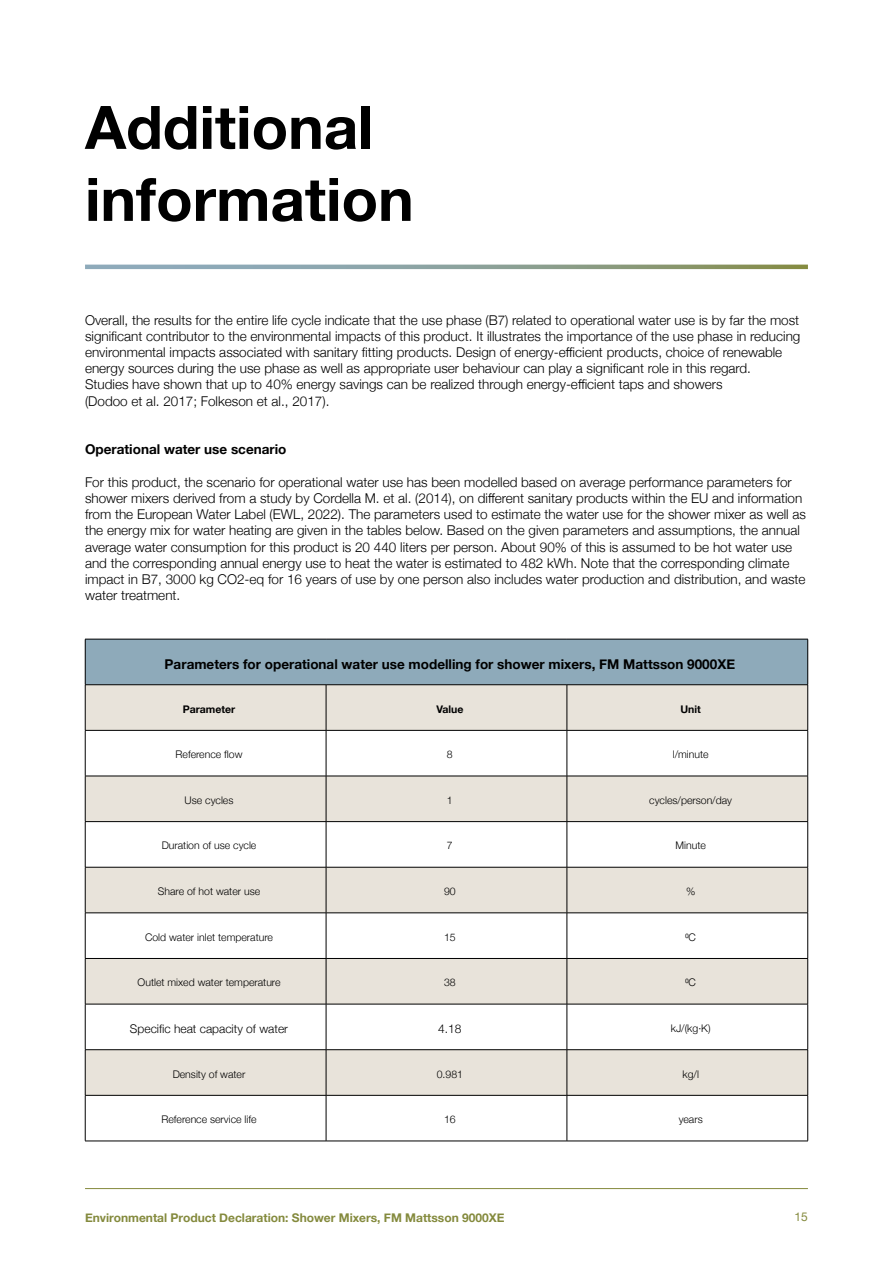
<style>
.page{position:relative;width:893px;height:1263px;background:#fff}
.page>*{position:absolute;margin:0;border:0;box-sizing:border-box;transform-origin:0 0}
.t1{font:700 60px/72px "Helvetica Neue";color:#000}
.t2{font:300 13.5px/16.2px "Helvetica Neue";color:#000}
.t3{font:700 13.5px "Helvetica Neue";color:#000}
.t4{font:700 12px "Helvetica Neue";color:#848a3d}
.t5{font:300 12px "Helvetica Neue";color:#000}
.t6{font:12px "Helvetica Neue";color:#848a3d}
.t7{font:300 10.5px "Helvetica Neue";color:#000}
.t8{font:700 10.5px "Helvetica Neue";color:#000}
</style>
<div class="page">
<svg style="left:85px;top:265px;width:723px;height:4px;background:#8b9f93"></svg>
<hr style="left:85px;top:1188px;width:723px;height:1px;background:#848a3d">
<div style="left:85px;top:639px;width:723px;height:46px;background:#8eaaba"></div>
<svg style="left:86px;top:685px;width:721px;height:410px;fill:#e8e3da"></svg>
<hr style="left:85px;top:685px;width:1px;height:45px;background:#000">
<hr style="left:326px;top:685px;width:1px;height:45px;background:#000">
<hr style="left:567px;top:685px;width:1px;height:45px;background:#000">
<hr style="left:807px;top:685px;width:1px;height:45px;background:#000">
<hr style="left:85px;top:730px;width:241px;height:1px;background:#000">
<hr style="left:85px;top:730px;width:1px;height:46px;background:#000">
<hr style="left:326px;top:730px;width:241px;height:1px;background:#000">
<hr style="left:326px;top:730px;width:1px;height:46px;background:#000">
<hr style="left:567px;top:730px;width:241px;height:1px;background:#000">
<hr style="left:567px;top:730px;width:1px;height:46px;background:#000">
<hr style="left:807px;top:730px;width:1px;height:46px;background:#000">
<hr style="left:85px;top:776px;width:241px;height:1px;background:#000">
<hr style="left:85px;top:776px;width:1px;height:45px;background:#000">
<hr style="left:326px;top:776px;width:241px;height:1px;background:#000">
<hr style="left:326px;top:776px;width:1px;height:45px;background:#000">
<hr style="left:567px;top:776px;width:241px;height:1px;background:#000">
<hr style="left:567px;top:776px;width:1px;height:45px;background:#000">
<hr style="left:807px;top:776px;width:1px;height:45px;background:#000">
<hr style="left:85px;top:821px;width:241px;height:1px;background:#000">
<hr style="left:85px;top:822px;width:1px;height:45px;background:#000">
<hr style="left:326px;top:821px;width:241px;height:1px;background:#000">
<hr style="left:326px;top:822px;width:1px;height:45px;background:#000">
<hr style="left:567px;top:821px;width:241px;height:1px;background:#000">
<hr style="left:567px;top:822px;width:1px;height:45px;background:#000">
<hr style="left:807px;top:822px;width:1px;height:45px;background:#000">
<hr style="left:85px;top:867px;width:241px;height:1px;background:#000">
<hr style="left:85px;top:867px;width:1px;height:46px;background:#000">
<hr style="left:326px;top:867px;width:241px;height:1px;background:#000">
<hr style="left:326px;top:867px;width:1px;height:46px;background:#000">
<hr style="left:567px;top:867px;width:241px;height:1px;background:#000">
<hr style="left:567px;top:867px;width:1px;height:46px;background:#000">
<hr style="left:807px;top:867px;width:1px;height:46px;background:#000">
<hr style="left:85px;top:912px;width:241px;height:1px;background:#000">
<hr style="left:85px;top:913px;width:1px;height:45px;background:#000">
<hr style="left:326px;top:912px;width:241px;height:1px;background:#000">
<hr style="left:326px;top:913px;width:1px;height:45px;background:#000">
<hr style="left:567px;top:912px;width:241px;height:1px;background:#000">
<hr style="left:567px;top:913px;width:1px;height:45px;background:#000">
<hr style="left:807px;top:913px;width:1px;height:45px;background:#000">
<hr style="left:85px;top:958px;width:241px;height:1px;background:#000">
<hr style="left:85px;top:959px;width:1px;height:45px;background:#000">
<hr style="left:326px;top:958px;width:241px;height:1px;background:#000">
<hr style="left:326px;top:959px;width:1px;height:45px;background:#000">
<hr style="left:567px;top:958px;width:241px;height:1px;background:#000">
<hr style="left:567px;top:959px;width:1px;height:45px;background:#000">
<hr style="left:807px;top:959px;width:1px;height:45px;background:#000">
<hr style="left:85px;top:1050px;width:1px;height:45px;background:#000">
<hr style="left:326px;top:1050px;width:1px;height:45px;background:#000">
<hr style="left:567px;top:1050px;width:1px;height:45px;background:#000">
<hr style="left:807px;top:1050px;width:1px;height:45px;background:#000">
<hr style="left:85px;top:1095px;width:241px;height:1px;background:#000">
<hr style="left:85px;top:1095px;width:1px;height:46px;background:#000">
<hr style="left:326px;top:1095px;width:241px;height:1px;background:#000">
<hr style="left:326px;top:1095px;width:1px;height:46px;background:#000">
<hr style="left:567px;top:1095px;width:241px;height:1px;background:#000">
<hr style="left:567px;top:1095px;width:1px;height:46px;background:#000">
<hr style="left:807px;top:1095px;width:1px;height:46px;background:#000">
<hr style="left:85px;top:1141px;width:241px;height:1px;background:#000">
<hr style="left:326px;top:1141px;width:241px;height:1px;background:#000">
<hr style="left:567px;top:1141px;width:241px;height:1px;background:#000">
<hr style="left:85px;top:639px;width:241px;height:1px;background:#000">
<hr style="left:85px;top:639px;width:1px;height:45px;background:#000">
<hr style="left:326px;top:639px;width:241px;height:1px;background:#000">
<hr style="left:567px;top:639px;width:241px;height:1px;background:#000">
<hr style="left:807px;top:639px;width:1px;height:45px;background:#000">
<hr style="left:85px;top:684px;width:241px;height:1px;background:#000">
<hr style="left:326px;top:684px;width:241px;height:1px;background:#000">
<hr style="left:567px;top:684px;width:241px;height:1px;background:#000">
<hr style="left:85px;top:1004px;width:241px;height:1px;background:#000">
<hr style="left:85px;top:1004px;width:1px;height:45px;background:#000">
<hr style="left:326px;top:1004px;width:241px;height:1px;background:#000">
<hr style="left:326px;top:1004px;width:1px;height:45px;background:#000">
<hr style="left:567px;top:1004px;width:241px;height:1px;background:#000">
<hr style="left:567px;top:1004px;width:1px;height:45px;background:#000">
<hr style="left:807px;top:1004px;width:1px;height:45px;background:#000">
<hr style="left:85px;top:1049px;width:241px;height:1px;background:#000">
<hr style="left:326px;top:1049px;width:241px;height:1px;background:#000">
<hr style="left:567px;top:1049px;width:241px;height:1px;background:#000">
<h1 class="t1" style="left:85px;top:93px;width:330px">Additional information</h1>
<p class="t2" style="left:85px;top:311px;width:717px">Overall, the results for the entire life cycle indicate that the use phase (B7) related to operational water use is by far the most significant contributor to the environmental impacts of this product. It illustrates the importance of the use phase in reducing environmental impacts associated with sanitary fitting products. Design of energy-efficient products, choice of renewable energy sources during the use phase as well as appropriate user behaviour can play a significant role in this regard.<br>Studies have shown that up to 40% energy savings can be realized through energy-efficient taps and showers<br>(Dodoo et al. 2017; Folkeson et al., 2017).</p>
<p class="t3" style="left:85px;top:439px;width:203px">Operational water use scenario</p>
<p class="t2" style="left:85px;top:473px;width:722px">For this product, the scenario for operational water use has been modelled based on average performance parameters for shower mixers derived from a study by Cordella M. et al. (2014), on different sanitary products within the EU and information from the European Water Label (EWL, 2022). The parameters used to estimate the water use for the shower mixer as well as the energy mix for water heating are given in the tables below. Based on the given parameters and assumptions, the annual average water consumption for this product is 20 440 liters per person. About 90% of this is assumed to be hot water use and the corresponding annual energy use to heat the water is estimated to 482 kWh. Note that the corresponding climate impact in B7, 3000 kg CO2-eq for 16 years of use by one person also includes water production and distribution, and waste water treatment.</p>
<p class="t3" style="left:165px;top:653px;width:572px">Parameters for operational water use modelling for shower mixers, FM Mattsson 9000XE</p>
<p class="t8" style="left:183px;top:701px;width:54px">Parameter</p>
<p class="t8" style="left:436px;top:701px;width:29px">Value</p>
<p class="t8" style="left:680px;top:701px;width:22px">Unit</p>
<p class="t7" style="left:176px;top:746px;width:68px">Reference flow</p>
<p class="t7" style="left:447px;top:746px;width:7px">8</p>
<p class="t7" style="left:673px;top:746px;width:37px">l/minute</p>
<p class="t7" style="left:185px;top:792px;width:50px">Use cycles</p>
<p class="t7" style="left:447px;top:792px;width:7px">1</p>
<p class="t7" style="left:649px;top:792px;width:84px">cycles/person/day</p>
<p class="t7" style="left:162px;top:837px;width:96px">Duration of use cycle</p>
<p class="t7" style="left:447px;top:837px;width:7px">7</p>
<p class="t7" style="left:675px;top:837px;width:32px">Minute</p>
<p class="t7" style="left:158px;top:883px;width:104px">Share of hot water use</p>
<p class="t7" style="left:444px;top:883px;width:13px">90</p>
<p class="t7" style="left:686px;top:883px;width:11px">%</p>
<p class="t7" style="left:145px;top:928px;width:129px">Cold water inlet temperature</p>
<p class="t7" style="left:444px;top:928px;width:13px">15</p>
<p class="t7" style="left:685px;top:928px;width:12px">⁰C</p>
<p class="t7" style="left:138px;top:974px;width:144px">Outlet mixed water temperature</p>
<p class="t7" style="left:444px;top:974px;width:13px">38</p>
<p class="t7" style="left:685px;top:974px;width:12px">⁰C</p>
<p class="t5" style="left:130px;top:1019px;width:160px">Specific heat capacity of water</p>
<p class="t5" style="left:438px;top:1019px;width:25px">4.18</p>
<p class="t7" style="left:671px;top:1020px;width:41px">kJ/(kg·K)</p>
<p class="t7" style="left:173px;top:1065px;width:74px">Density of water</p>
<p class="t7" style="left:437px;top:1065px;width:28px">0.981</p>
<p class="t7" style="left:682px;top:1065px;width:18px">kg/l</p>
<p class="t7" style="left:161px;top:1111px;width:97px">Reference service life</p>
<p class="t7" style="left:444px;top:1111px;width:13px">16</p>
<p class="t7" style="left:679px;top:1111px;width:26px">years</p>
<p class="t4" style="left:85px;top:1208px;width:421px">Environmental Product Declaration: Shower Mixers, FM Mattsson 9000XE</p>
<p class="t6" style="left:795px;top:1208px;width:15px">15</p>
</div>
